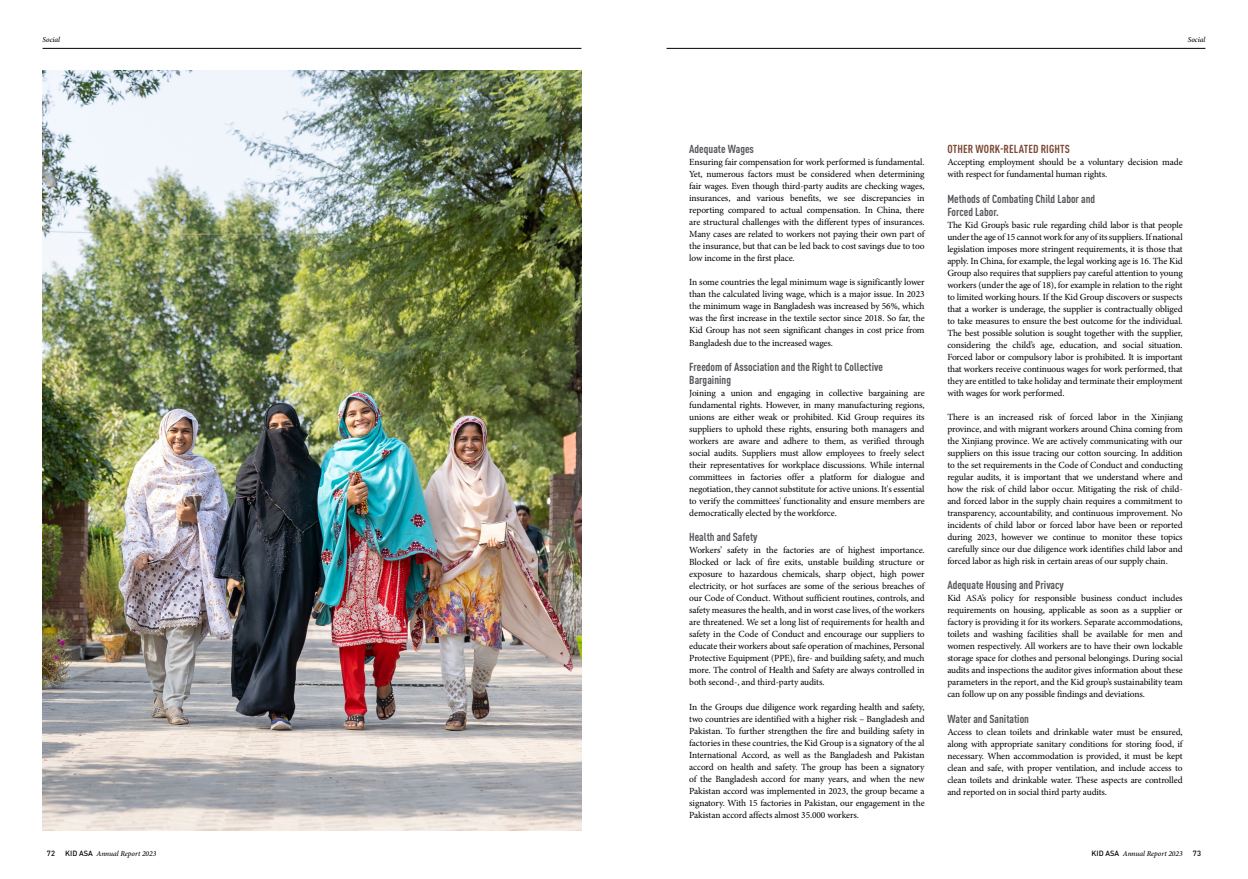
<style>
.page{position:relative;width:1248px;height:879px;background:#fff}
.page>*{position:absolute;margin:0;border:0;box-sizing:border-box;transform-origin:0 0}
.t1{font:700 condensed 11.5px/13.3px "DINOT";color:#58575d}
.t2{font:700 condensed 11.5px "DINOT";letter-spacing:.01em;color:#7c4936}
.t3{font:9.4px/12px "Minion Pro";letter-spacing:-.01em;color:#000;text-align:justify}
.t4{font:italic 500 7.5px "Minion Pro";letter-spacing:-.005em;color:#000}
.t5{font:500 7.5px "DINOT";color:#000}
.s1{font-family:"DINOT";font-style:normal}
</style>
<div class="page">
<hr style="left:43px;top:48px;width:538px;height:1px;background:#000">
<hr style="left:666px;top:48px;width:539px;height:1px;background:#000">
<img style="left:43px;top:71px;width:538px;height:760px">
<p class="t4" style="left:43px;top:36px;width:19px">Social</p>
<p class="t4" style="left:1187px;top:36px;width:19px">Social</p>
<p class="t1" style="left:689px;top:142px;width:66px">Adequate Wages</p>
<p class="t3" style="left:689px;top:156px;width:237px">Ensuring fair compensation for work performed is fundamental.<br>Yet, numerous factors must be considered when determining fair wages. Even though third-party audits are checking wages, insurances, and various benefits, we see discrepancies in reporting compared to actual compensation. In China, there are structural challenges with the different types of insurances.<br>Many cases are related to workers not paying their own part of the insurance, but that can be led back to cost savings due to too low income in the first place.</p>
<p class="t3" style="left:689px;top:276px;width:237px">In some countries the legal minimum wage is significantly lower than the calculated living wage, which is a major issue. In 2023 the minimum wage in Bangladesh was increased by 56%, which was the first increase in the textile sector since 2018. So far, the Kid Group has not seen significant changes in cost price from Bangladesh due to the increased wages.</p>
<p class="t1" style="left:689px;top:360px;width:195px">Freedom of Association and the Right to Collective<br>Bargaining</p>
<p class="t3" style="left:689px;top:387px;width:237px">Joining a union and engaging in collective bargaining are fundamental rights. However, in many manufacturing regions, unions are either weak or prohibited. Kid Group requires its suppliers to uphold these rights, ensuring both managers and workers are aware and adhere to them, as verified through social audits. Suppliers must allow employees to freely select their representatives for workplace discussions. While internal committees in factories offer a platform for dialogue and negotiation, they cannot substitute for active unions. It's essential to verify the committees' functionality and ensure members are democratically elected by the workforce.</p>
<p class="t1" style="left:689px;top:530px;width:70px">Health and Safety</p>
<p class="t3" style="left:689px;top:544px;width:237px">Workers’ safety in the factories are of highest importance.<br>Blocked or lack of fire exits, unstable building structure or exposure to hazardous chemicals, sharp object, high power electricity, or hot surfaces are some of the serious breaches of our Code of Conduct. Without sufficient routines, controls, and safety measures the health, and in worst case lives, of the workers are threatened. We set a long list of requirements for health and safety in the Code of Conduct and encourage our suppliers to educate their workers about safe operation of machines, Personal Protective Equipment (PPE), fire- and building safety, and much more. The control of Health and Safety are always controlled in both second-, and third-party audits.</p>
<p class="t3" style="left:689px;top:700px;width:237px">In the Groups due diligence work regarding health and safety, two countries are identified with a higher risk – Bangladesh and Pakistan. To further strengthen the fire and building safety in factories in these countries, the Kid Group is a signatory of the al International Accord, as well as the Bangladesh and Pakistan accord on health and safety. The group has been a signatory of the Bangladesh accord for many years, and when the new Pakistan accord was implemented in 2023, the group became a signatory. With 15 factories in Pakistan, our engagement in the Pakistan accord affects almost 35.000 workers.</p>
<p class="t2" style="left:947px;top:142px;width:124px">OTHER WORK-RELATED RIGHTS</p>
<p class="t3" style="left:947px;top:156px;width:237px">Accepting employment should be a voluntary decision made with respect for fundamental human rights.</p>
<p class="t1" style="left:947px;top:192px;width:149px">Methods of Combating Child Labor and<br>Forced Labor.</p>
<p class="t3" style="left:947px;top:219px;width:237px">The Kid Group’s basic rule regarding child labor is that people under the age of 15 cannot work for any of its suppliers. If national legislation imposes more stringent requirements, it is those that apply. In China, for example, the legal working age is 16. The Kid Group also requires that suppliers pay careful attention to young workers (under the age of 18), for example in relation to the right to limited working hours. If the Kid Group discovers or suspects that a worker is underage, the supplier is contractually obliged to take measures to ensure the best outcome for the individual.<br>The best possible solution is sought together with the supplier, considering the child’s age, education, and social situation.<br>Forced labor or compulsory labor is prohibited. It is important that workers receive continuous wages for work performed, that they are entitled to take holiday and terminate their employment with wages for work performed.</p>
<p class="t3" style="left:947px;top:411px;width:237px">There is an increased risk of forced labor in the Xinjiang province, and with migrant workers around China coming from the Xinjiang province. We are actively communicating with our suppliers on this issue tracing our cotton sourcing. In addition to the set requirements in the Code of Conduct and conducting regular audits, it is important that we understand where and how the risk of child labor occur. Mitigating the risk of child&shy;and forced labor in the supply chain requires a commitment to transparency, accountability, and continuous improvement. No incidents of child labor or forced labor have been or reported during 2023, however we continue to monitor these topics carefully since our due diligence work identifies child labor and forced labor as high risk in certain areas of our supply chain.</p>
<p class="t1" style="left:947px;top:578px;width:118px">Adequate Housing and Privacy</p>
<p class="t3" style="left:947px;top:592px;width:237px">Kid ASA’s policy for responsible business conduct includes requirements on housing, applicable as soon as a supplier or factory is providing it for its workers. Separate accommodations, toilets and washing facilities shall be available for men and women respectively. All workers are to have their own lockable storage space for clothes and personal belongings. During social audits and inspections the auditor gives information about these parameters in the report, and the Kid group’s sustainability team can follow up on any possible findings and deviations.</p>
<p class="t1" style="left:947px;top:712px;width:83px">Water and Sanitation</p>
<p class="t3" style="left:947px;top:726px;width:237px">Access to clean toilets and drinkable water must be ensured, along with appropriate sanitary conditions for storing food, if necessary. When accommodation is provided, it must be kept clean and safe, with proper ventilation, and include access to clean toilets and drinkable water. These aspects are controlled and reported on in social third party audits.</p>
<p class="t5" style="left:47px;top:849px;width:10px">72</p>
<p class="t4" style="left:65px;top:849px;width:93px"><span class="s1">KID ASA</span> Annual Report 2023</p>
<p class="t4" style="left:1091px;top:849px;width:93px"><span class="s1">KID ASA</span> Annual Report 2023</p>
<p class="t5" style="left:1192px;top:849px;width:10px">73</p>
</div>
